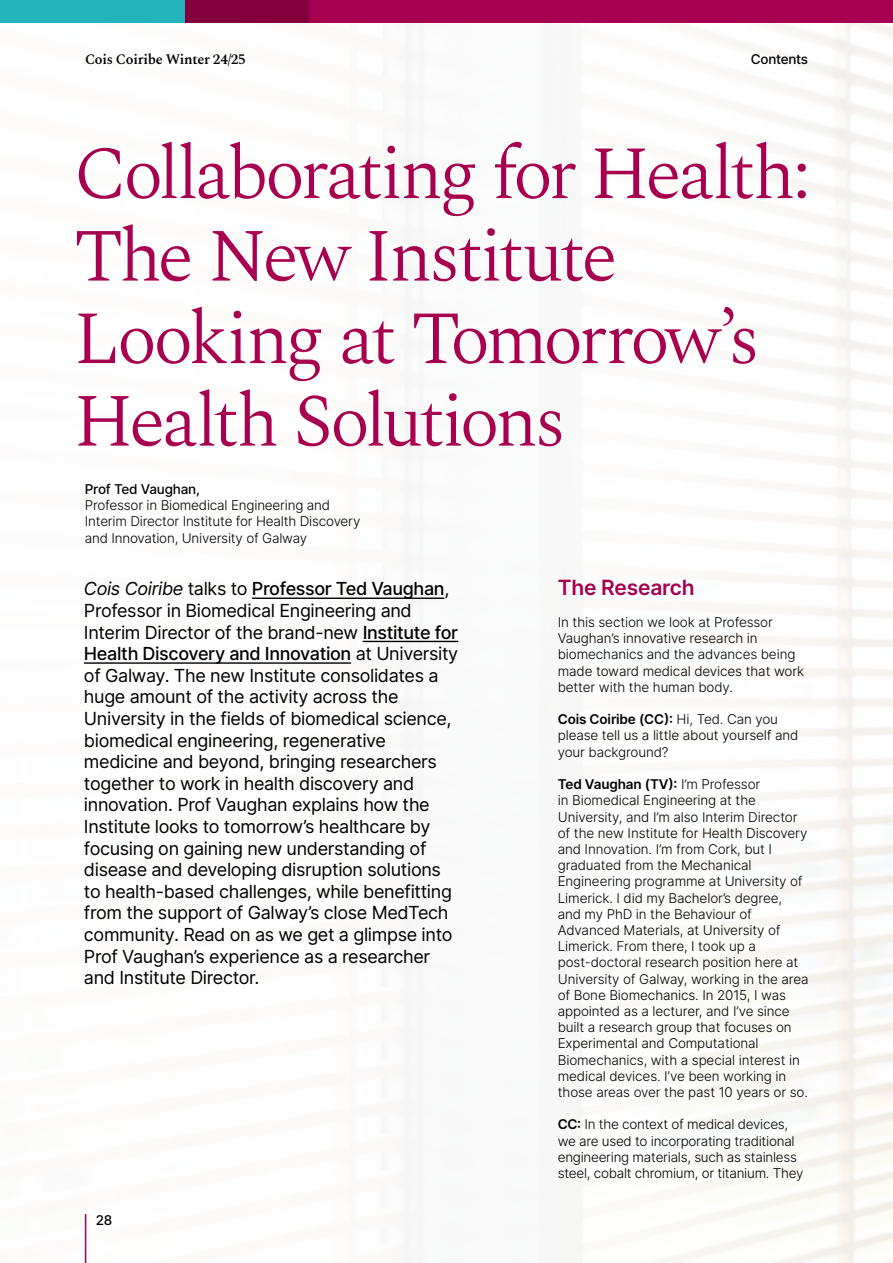
<style>
.page{position:relative;width:893px;height:1263px;background:#fff}
.page>*{position:absolute;margin:0;border:0;box-sizing:border-box;transform-origin:0 0}
.t1{font:300 75px/82.5px "Spectral";letter-spacing:-.05em;color:#a80050}
.t2{font:600 21px "Inter";letter-spacing:-.01em;color:#a80050}
.t3{font:18px/21.6px "Inter";letter-spacing:-.02em;color:#000}
.t4{font:600 14.25px "Spectral";letter-spacing:-.02em;color:#000}
.t5{font:300 13.5px/16.2px "Inter";letter-spacing:-.01em;color:#000}
.t6{font:500 13.5px "Inter";letter-spacing:-.02em;color:#000}
.s1{font-style:italic}
.s2{font-weight:500}
.s3{font-weight:600}
</style>
<div class="page">
<hr style="left:252px;top:597px;width:192px;height:2px;background:#000">
<hr style="left:363px;top:641px;width:95px;height:1px;background:#000">
<hr style="left:84px;top:662px;width:267px;height:2px;background:#000">
<hr style="left:85px;top:1214px;width:1px;height:49px;background:#a80050">
<div style="left:309px;top:0;width:584px;height:23px;background:#a80050"></div>
<div style="left:184px;top:0;width:125px;height:23px;background:#84003d"></div>
<div style="left:0;top:0;width:184px;height:23px;background:#23b3bb"></div>
<p class="t4" style="left:85px;top:49px;width:162px">Cois Coiribe Winter 24/25</p>
<p class="t6" style="left:751px;top:49px;width:59px">Contents</p>
<p class="t1" style="left:74px;top:127px;width:738px">Collaborating for Health:<br>The New Institute<br>Looking at Tomorrow’s<br>Health Solutions</p>
<p class="t6" style="left:85px;top:479px;width:117px">Prof Ted Vaughan,</p>
<p class="t5" style="left:85px;top:497px;width:277px">Professor in Biomedical Engineering and<br>Interim Director Institute for Health Discovery and Innovation, University of Galway</p>
<p class="t3" style="left:84px;top:578px;width:376px"><span class="s1">Cois Coiribe</span> talks to <span class="s2">Professor Ted Vaughan</span>, Professor in Biomedical Engineering and Interim Director of the brand-new <span class="s2">Institute for Health Discovery and Innovation</span> at University of Galway. The new Institute consolidates a huge amount of the activity across the University in the fields of biomedical science, biomedical engineering, regenerative medicine and beyond, bringing researchers together to work in health discovery and innovation. Prof Vaughan explains how the Institute looks to tomorrow’s healthcare by focusing on gaining new understanding of disease and developing disruption solutions to health-based challenges, while benefitting from the support of Galway’s close MedTech community. Read on as we get a glimpse into Prof Vaughan’s experience as a researcher and Institute Director.</p>
<p class="t2" style="left:558px;top:572px;width:138px">The Research</p>
<p class="t5" style="left:558px;top:614px;width:248px">In this section we look at Professor Vaughan’s innovative research in biomechanics and the advances being made toward medical devices that work better with the human body.</p>
<p class="t5" style="left:558px;top:711px;width:242px"><span class="s3">Cois Coiribe (CC):</span> Hi, Ted. Can you please tell us a little about yourself and your background?</p>
<p class="t5" style="left:558px;top:776px;width:252px"><span class="s3">Ted Vaughan (TV):</span> I’m Professor<br>in Biomedical Engineering at the University, and I’m also Interim Director of the new Institute for Health Discovery and Innovation. I’m from Cork, but I graduated from the Mechanical Engineering programme at University of Limerick. I did my Bachelor’s degree, and my PhD in the Behaviour of Advanced Materials, at University of Limerick. From there, I took up a post-doctoral research position here at University of Galway, working in the area of Bone Biomechanics. In 2015, I was appointed as a lecturer, and I’ve since built a research group that focuses on Experimental and Computational Biomechanics, with a special interest in medical devices. I’ve been working in those areas over the past 10 years or so.</p>
<p class="t5" style="left:558px;top:1116px;width:247px"><span class="s3">CC:</span> In the context of medical devices, we are used to incorporating traditional engineering materials, such as stainless steel, cobalt chromium, or titanium. They</p>
<p class="t6" style="left:96px;top:1210px;width:18px">28</p>
</div>
